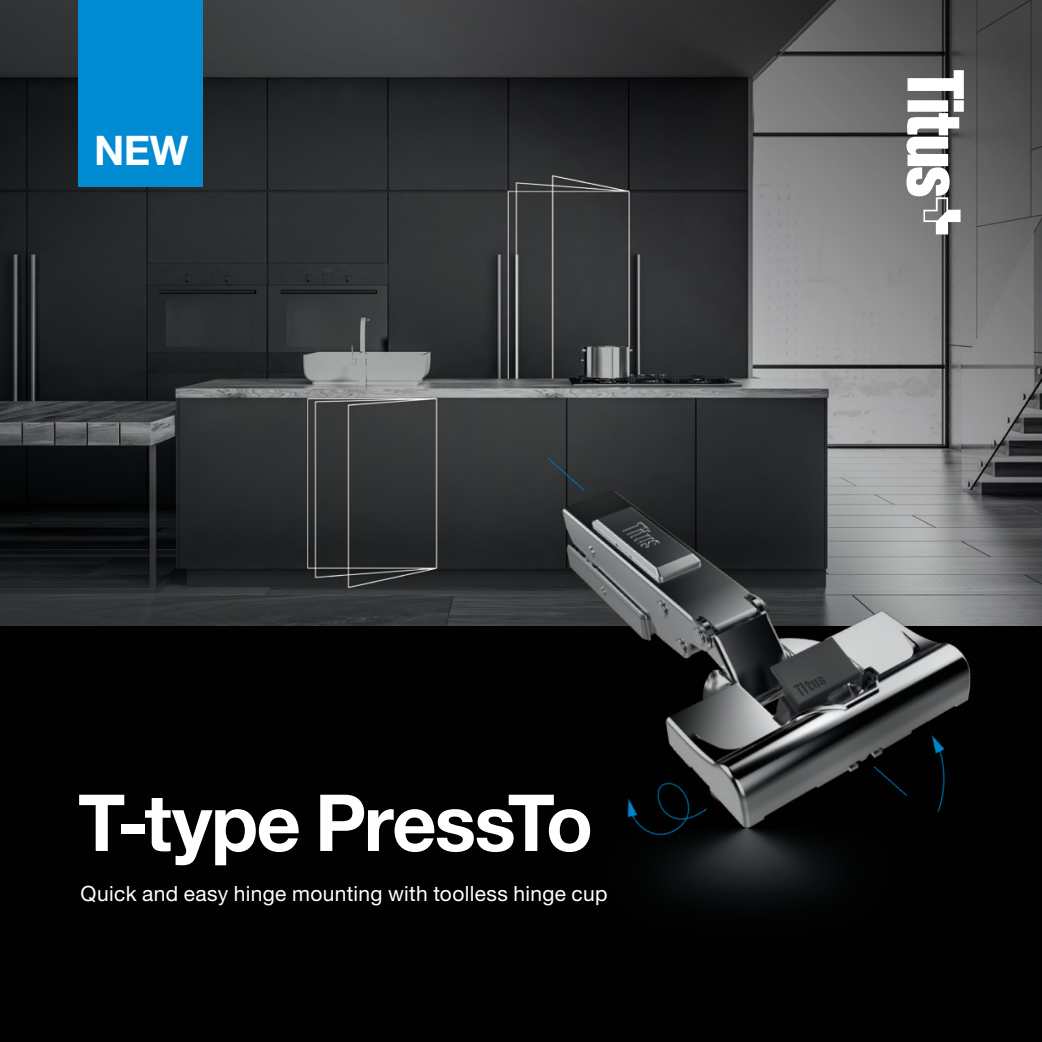
<style>
.page{position:relative;width:1042px;height:1042px;background:#fff}
.page>*{position:absolute;margin:0;border:0;box-sizing:border-box;transform-origin:0 0}
.t1{font:700 78.75px "Helvetica Neue LT Pro";letter-spacing:-.02em;color:#fff}
.t2{font:700 40.77px "Helvetica Neue LT Pro";color:#fff}
.t3{font:21px "Helvetica Neue LT Pro";letter-spacing:.015em;color:#fff}
</style>
<div class="page">
<div style="left:0;top:625px;width:504px;height:417px;background:#010101"></div>
<img style="left:0;top:0;width:315px;height:625px">
<svg style="left:315px;top:0;width:727px;height:625px;background:#4a4b4c"></svg>
<svg style="left:906px;top:70px;width:58px;height:164px"></svg>
<img style="left:504px;top:417px;width:538px;height:625px">
<div style="left:78px;top:0;width:124px;height:186px;background:#008bd2"></div>
<h2 class="t2" style="left:94px;top:126px;width:96px">NEW</h2>
<h1 class="t1" style="left:78px;top:774px;width:516px">T-type PressTo</h1>
<p class="t3" style="left:81px;top:880px;width:528px">Quick and easy hinge mounting with toolless hinge cup</p>
</div>
